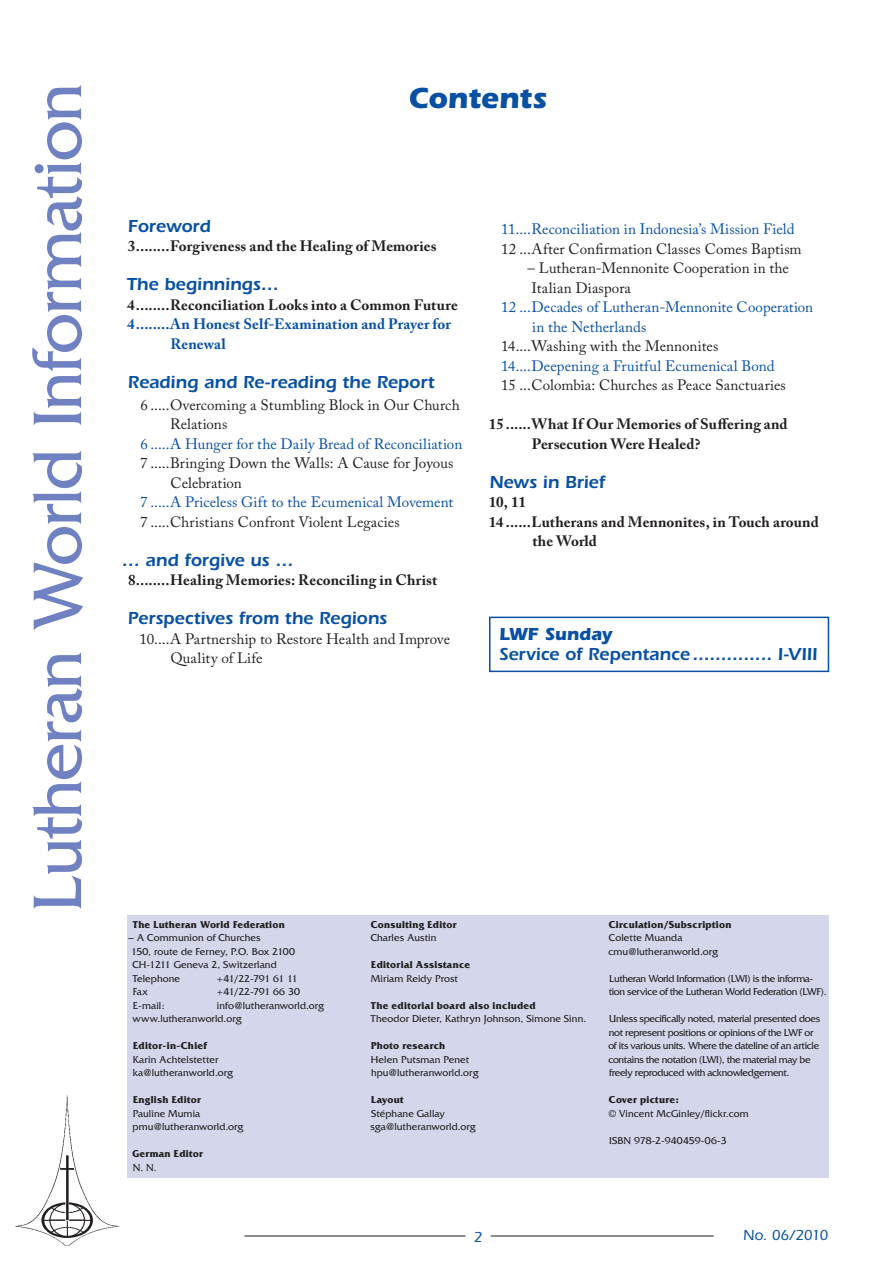
<style>
.page{position:relative;width:893px;height:1263px;background:#fff}
.page>*{position:absolute;margin:0;border:0;box-sizing:border-box;transform-origin:0 0}
.t1{font:72px "Friz Quadrata";letter-spacing:-.02em;color:#6f81c0}
.t2{font:700 30px "Itc Eras";letter-spacing:-.005em;color:#0850a3}
.t3{font:600 18px "Itc Eras";color:#0850a3}
.t4{font:700 18px "Itc Eras";letter-spacing:-.01em;color:#0850a3}
.t5{font:15px/19.5px "Adobe Caslon Pro";letter-spacing:.005em;color:#231f20}
.t6{font:700 15px/19.5px "Adobe Caslon Pro";letter-spacing:.01em;color:#231f20}
.t7{font:15px/19.5px "Adobe Caslon Pro";letter-spacing:.005em;color:#0850a3}
.t8{font:700 15px/19.5px "Adobe Caslon Pro";letter-spacing:.01em;color:#0850a3}
.t9{font:500 15px "Itc Eras";letter-spacing:-.035em;color:#0850a3}
.t10{font:10.5px/13.5px "Friz Quadrata";color:#231f20}
.t11{font:10.5px/13.5px "Friz Quadrata";letter-spacing:-.03em;color:#231f20}
.t12{font:700 10.5px "Friz Quadrata";letter-spacing:.03em;color:#231f20}
.t13{font:10.5px/13.5px "Friz Quadrata";letter-spacing:-.035em;color:#231f20}
.t14{font:10.5px "Friz Quadrata";letter-spacing:-.045em;color:#231f20}
</style>
<div class="page">
<hr style="left:491px;top:1235px;width:223px;height:1px;background:#231f20">
<hr style="left:244px;top:1235px;width:221px;height:1px;background:#231f20">
<img style="left:15px;top:1083px;width:113px;height:163px">
<div style="left:128px;top:916px;width:701px;height:262px;background:#d4d7ec"></div>
<div style="left:489px;top:617px;width:340px;height:55px;border:2px solid #0850a3"></div>
<h1 class="t1" style="left:17px;top:912px;width:830px;rotate:-90deg">Lutheran World Information</h1>
<h2 class="t2" style="left:408px;top:80px;width:140px">Contents</h2>
<p class="t12" style="left:133px;top:918px;width:154px">The Lutheran World Federation</p>
<p class="t10" style="left:129px;top:931px;width:168px">– A Communion of Churches<br>150, route de Ferney, P.O. Box 2100<br>CH-1211 Geneva 2, Switzerland<br>Telephone</p>
<h3 class="t3" style="left:128px;top:215px;width:84px">Foreword</h3>
<h3 class="t6" style="left:128px;top:236px;width:310px">3.........Forgiveness and the Healing of Memories</h3>
<h3 class="t3" style="left:127px;top:274px;width:154px">The beginnings…</h3>
<h3 class="t6" style="left:127px;top:295px;width:332px">4.........Reconciliation Looks into a Common Future</h3>
<h3 class="t8" style="left:170px;top:314px;width:282px;text-indent:-43px">4.........An Honest Self-Examination and Prayer for<br>Renewal</h3>
<h3 class="t3" style="left:128px;top:371px;width:308px">Reading and Re-reading the Report</h3>
<h3 class="t5" style="left:170px;top:395px;width:291px;text-indent:-29px">6......Overcoming a Stumbling Block in Our Church<br>Relations</h3>
<h3 class="t7" style="left:141px;top:434px;width:323px">6......A Hunger for the Daily Bread of Reconciliation</h3>
<h3 class="t5" style="left:170px;top:453px;width:285px;text-indent:-30px">7......Bringing Down the Walls: A Cause for Joyous<br>Celebration</h3>
<h3 class="t7" style="left:140px;top:492px;width:314px">7......A Priceless Gift to the Ecumenical Movement</h3>
<h3 class="t5" style="left:140px;top:512px;width:261px">7......Christians Confront Violent Legacies</h3>
<h3 class="t3" style="left:122px;top:549px;width:173px">… and forgive us …</h3>
<h3 class="t6" style="left:128px;top:570px;width:310px">8.........Healing Memories: Reconciling in Christ</h3>
<h3 class="t3" style="left:128px;top:608px;width:261px">Perspectives from the Regions</h3>
<h3 class="t5" style="left:170px;top:629px;width:281px;text-indent:-31px">10.....A Partnership to Restore Health and Improve<br>Quality of Life</h3>
<h3 class="t7" style="left:501px;top:219px;width:295px">11.....Reconciliation in Indonesia’s Mission Field</h3>
<h3 class="t5" style="left:501px;top:239px;width:302px">12....After Confirmation Classes Comes Baptism</h3>
<h3 class="t5" style="left:528px;top:258px;width:263px">– Lutheran-Mennonite Cooperation in the<br>Italian Diaspora</h3>
<h3 class="t7" style="left:532px;top:297px;width:283px;text-indent:-31px">12....Decades of Lutheran-Mennonite Cooperation in the Netherlands</h3>
<h3 class="t5" style="left:501px;top:336px;width:219px">14.....Washing with the Mennonites</h3>
<h3 class="t7" style="left:501px;top:356px;width:275px">14.....Deepening a Fruitful Ecumenical Bond</h3>
<h3 class="t5" style="left:501px;top:375px;width:286px">15....Colombia: Churches as Peace Sanctuaries</h3>
<h3 class="t6" style="left:532px;top:414px;width:257px;text-indent:-43px">15.......What If Our Memories of Suffering and<br>Persecution Were Healed?</h3>
<h3 class="t3" style="left:489px;top:471px;width:117px">News in Brief</h3>
<h3 class="t6" style="left:489px;top:492px;width:39px">10, 11</h3>
<h3 class="t6" style="left:489px;top:512px;width:332px">14.......Lutherans and Mennonites, in Touch around</h3>
<h3 class="t6" style="left:532px;top:531px;width:66px">the World</h3>
<h3 class="t4" style="left:499px;top:624px;width:115px">LWF Sunday</h3>
<h3 class="t3" style="left:499px;top:643px;width:320px">Service of Repentance .............. I-VIII</h3>
<p class="t12" style="left:371px;top:918px;width:87px">Consulting Editor</p>
<p class="t10" style="left:371px;top:931px;width:67px">Charles Austin</p>
<p class="t12" style="left:371px;top:959px;width:101px">Editorial Assistance</p>
<p class="t10" style="left:371px;top:972px;width:89px">Miriam Reidy Prost</p>
<p class="t12" style="left:371px;top:999px;width:166px">The editorial board also included</p>
<p class="t10" style="left:371px;top:1012px;width:217px">Theodor Dieter, Kathryn Johnson, Simone Sinn.</p>
<p class="t12" style="left:371px;top:1040px;width:76px">Photo research</p>
<p class="t10" style="left:371px;top:1053px;width:109px">Helen Putsman Penet hpu@lutheranworld.org</p>
<p class="t12" style="left:371px;top:1094px;width:34px">Layout</p>
<p class="t10" style="left:371px;top:1107px;width:107px">Stéphane Gallay sga@lutheranworld.org</p>
<p class="t12" style="left:609px;top:918px;width:124px">Circulation/subscription</p>
<p class="t10" style="left:608px;top:931px;width:111px">Colette Muanda cmu@lutheranworld.org</p>
<p class="t13" style="left:609px;top:972px;width:220px">Lutheran World Information (LWI) is the informa&shy;tion service of the Lutheran World Federation (LWF).</p>
<p class="t11" style="left:608px;top:1012px;width:213px">Unless specifically noted, material presented does not represent positions or opinions of the LWF or of its various units. Where the dateline of an article contains the notation (LWI), the material may be freely reproduced with acknowledgement.</p>
<p class="t12" style="left:609px;top:1094px;width:71px">Cover picture:</p>
<p class="t10" style="left:609px;top:1107px;width:142px">© Vincent McGinley/flickr.com</p>
<p class="t10" style="left:609px;top:1134px;width:119px">ISBN 978-2-940459-06-3</p>
<p class="t14" style="left:217px;top:972px;width:82px">+41/22-791 61 11</p>
<p class="t10" style="left:133px;top:985px;width:17px">Fax</p>
<p class="t10" style="left:217px;top:985px;width:85px">+41/22-791 66 30</p>
<p class="t10" style="left:133px;top:999px;width:34px">E-mail:</p>
<p class="t10" style="left:132px;top:999px;width:193px;text-indent:84px">info@lutheranworld.org www.lutheranworld.org</p>
<p class="t12" style="left:133px;top:1040px;width:76px">Editor-in-Chief</p>
<p class="t10" style="left:133px;top:1053px;width:102px">Karin Achtelstetter ka@lutheranworld.org</p>
<p class="t12" style="left:133px;top:1094px;width:69px">English Editor</p>
<p class="t10" style="left:133px;top:1107px;width:113px">Pauline Mumia pmu@lutheranworld.org</p>
<p class="t12" style="left:133px;top:1148px;width:72px">German Editor</p>
<p class="t10" style="left:133px;top:1161px;width:25px">N. N.</p>
<h3 class="t9" style="left:743px;top:1227px;width:87px">No. 06/2010</h3>
</div>
